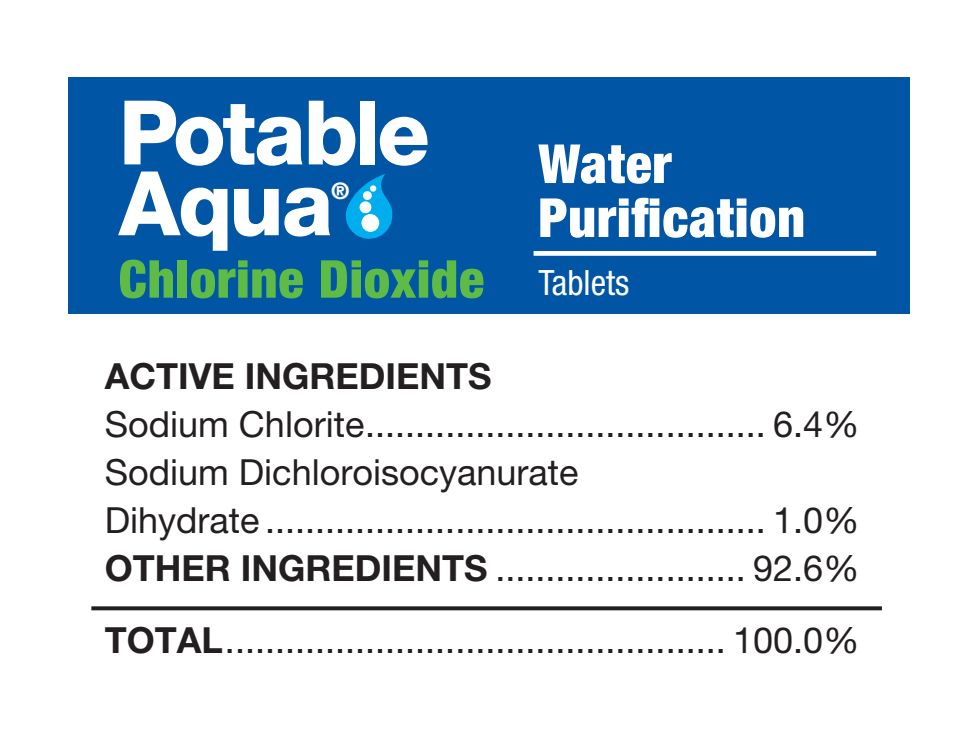
<style>
.page{position:relative;width:977px;height:733px;background:#fff}
.page>*{position:absolute;margin:0;border:0;box-sizing:border-box;transform-origin:0 0}
.t1{font:800 89.2px/70.8px "Helvetica Neue LT Std";letter-spacing:-.04em;color:#fff}
.t2{font:900 condensed 54px/54px "Helvetica Neue LT Std";letter-spacing:.015em;color:#fff}
.t3{font:900 condensed 52.4px "Helvetica Neue LT Std";letter-spacing:.015em;color:#5dbb46}
.t4{font:36px/48px "Helvetica Neue LT Std";color:#231f20}
.t5{font:700 36px "Helvetica Neue LT Std";color:#231f20}
.t6{font:condensed 34.8px "Helvetica Neue LT Std";color:#fff}
.t7{font:800 22.8px "Helvetica Neue LT Std";color:#fff}
.s1{font-weight:700}
</style>
<div class="page">
<div style="left:68px;top:77px;width:841px;height:236px;background:#0155a5"></div>
<div style="left:533px;top:251px;width:343px;height:5px;background:#fff"></div>
<svg style="left:345px;top:174px;width:47px;height:65px"></svg>
<svg style="left:369px;top:185px;width:7px;height:7px"></svg>
<div style="left:361px;top:214px;width:18px;height:18px;background:#fff;border-radius:50%"></div>
<svg style="left:91px;top:606px;width:790px;height:4px;background:#353132"></svg>
<h1 class="t1" style="left:119px;top:97px;width:312px">Potable<br>Aqua</h1>
<p class="t7" style="left:331px;top:177px;width:19px">®</p>
<h3 class="t3" style="left:119px;top:246px;width:367px">Chlorine Dioxide</h3>
<h2 class="t2" style="left:538px;top:136px;width:268px">Water<br>Purification</h2>
<p class="t6" style="left:538px;top:262px;width:93px">Tablets</p>
<p class="t5" style="left:105px;top:354px;width:388px">ACTIVE INGREDIENTS</p>
<p class="t4" style="left:105px;top:399px;width:756px">Sodium Chlorite........................................ 6.4% Sodium Dichloroisocyanurate<br>Dihydrate .................................................. 1.0% <span class="s1">OTHER INGREDIENTS</span> ......................... 92.6%</p>
<p class="t4" style="left:105px;top:615px;width:755px"><span class="s1">TOTAL</span>.................................................. 100.0%</p>
</div>
